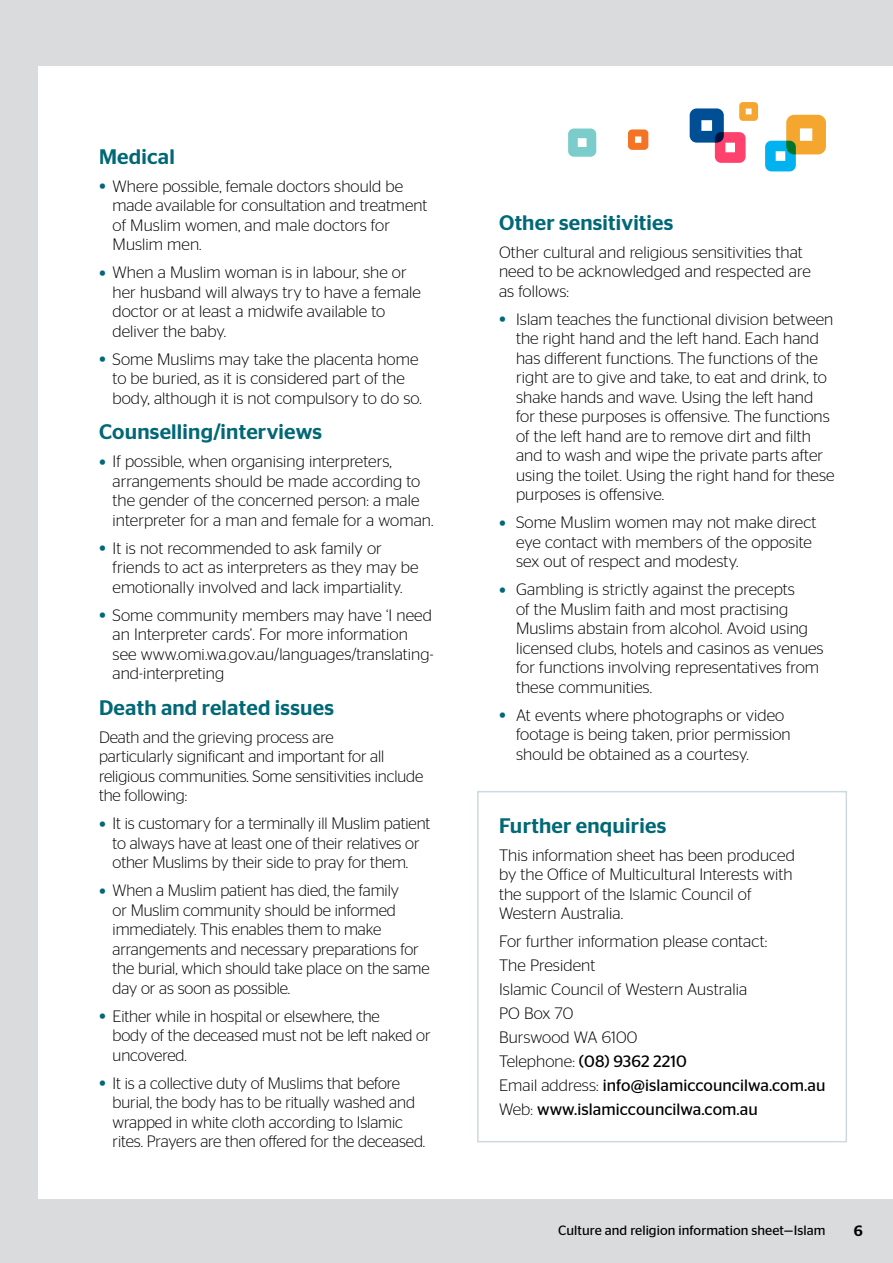
<style>
.page{position:relative;width:893px;height:1263px;background:#dadbdc}
.page>*{position:absolute;margin:0;border:0;box-sizing:border-box;transform-origin:0 0}
.t1{font:500 21px "Stag Sans";letter-spacing:.01em;color:#006876}
.t2{font:300 16.5px/19.5px "Stag Sans";letter-spacing:.005em;color:#000}
.t3{font:500 15px "Stag Sans";color:#000}
.t4{font:13.5px "Stag Sans";letter-spacing:.005em;color:#000}
.s1{font-weight:400;font-size:21px;color:#006876}
.s2{font-weight:400}
</style>
<div class="page">
<div style="left:38px;top:66px;width:855px;height:1133px;background:#fff"></div>
<div style="left:477px;top:791px;width:370px;height:351px;border:2px solid #ccdadf"></div>
<svg style="left:765px;top:115px;width:61px;height:56px"></svg>
<svg style="left:690px;top:102px;width:68px;height:61px"></svg>
<svg style="left:568px;top:129px;width:28px;height:28px"></svg>
<svg style="left:628px;top:129px;width:20px;height:21px"></svg>
<p class="t1" style="left:99px;top:144px;width:77px">Medical</p>
<p class="t2" style="left:113px;top:176px;width:316px;text-indent:-14px"><span class="s1">•</span> Where possible, female doctors should be made available for consultation and treatment of Muslim women, and male doctors for Muslim men.</p>
<p class="t2" style="left:113px;top:262px;width:310px;text-indent:-13px"><span class="s1">•</span> When a Muslim woman is in labour, she or her husband will always try to have a female doctor or at least a midwife available to deliver the baby.</p>
<p class="t2" style="left:113px;top:349px;width:311px;text-indent:-13px"><span class="s1">•</span> Some Muslims may take the placenta home to be buried, as it is considered part of the body, although it is not compulsory to do so.</p>
<p class="t1" style="left:99px;top:420px;width:225px">Counselling/interviews</p>
<p class="t2" style="left:113px;top:451px;width:322px;text-indent:-13px"><span class="s1">•</span> If possible, when organising interpreters, arrangements should be made according to the gender of the concerned person: a male interpreter for a man and female for a woman.</p>
<p class="t2" style="left:113px;top:538px;width:307px;text-indent:-13px"><span class="s1">•</span> It is not recommended to ask family or friends to act as interpreters as they may be emotionally involved and lack impartiality.</p>
<p class="t2" style="left:113px;top:605px;width:322px;text-indent:-13px"><span class="s1">•</span> Some community members may have ‘I need an Interpreter cards’. For more information see www.omi.wa.gov.au/languages/translating&shy;and-interpreting</p>
<p class="t1" style="left:99px;top:695px;width:237px">Death and related issues</p>
<p class="t2" style="left:99px;top:727px;width:326px">Death and the grieving process are<br>particularly significant and important for all religious communities. Some sensitivities include the following:</p>
<p class="t2" style="left:99px;top:813px;width:333px;text-align:center"><span class="s1">•</span> It is customary for a terminally ill Muslim patient to always have at least one of their relatives or other Muslims by their side to pray for them.</p>
<p class="t2" style="left:113px;top:880px;width:319px;text-indent:-14px"><span class="s1">•</span> When a Muslim patient has died, the family<br>or Muslim community should be informed immediately. This enables them to make arrangements and necessary preparations for the burial, which should take place on the same day or as soon as possible.</p>
<p class="t2" style="left:113px;top:1006px;width:320px;text-indent:-14px"><span class="s1">•</span> Either while in hospital or elsewhere, the<br>body of the deceased must not be left naked or uncovered.</p>
<p class="t2" style="left:113px;top:1073px;width:314px;text-indent:-14px"><span class="s1">•</span> It is a collective duty of Muslims that before burial, the body has to be ritually washed and wrapped in white cloth according to Islamic rites. Prayers are then offered for the deceased.</p>
<p class="t1" style="left:499px;top:210px;width:176px">Other sensitivities</p>
<p class="t2" style="left:499px;top:242px;width:313px">Other cultural and religious sensitivities that need to be acknowledged and respected are as follows:</p>
<p class="t2" style="left:516px;top:309px;width:320px;text-indent:-17px"><span class="s1">•</span> Islam teaches the functional division between the right hand and the left hand. Each hand has different functions. The functions of the right are to give and take, to eat and drink, to shake hands and wave. Using the left hand for these purposes is offensive. The functions of the left hand are to remove dirt and filth and to wash and wipe the private parts after using the toilet. Using the right hand for these purposes is offensive.</p>
<p class="t2" style="left:516px;top:512px;width:302px;text-indent:-17px"><span class="s1">•</span> Some Muslim women may not make direct eye contact with members of the opposite sex out of respect and modesty.</p>
<p class="t2" style="left:516px;top:579px;width:309px;text-indent:-17px"><span class="s1">•</span> Gambling is strictly against the precepts<br>of the Muslim faith and most practising Muslims abstain from alcohol. Avoid using licensed clubs, hotels and casinos as venues for functions involving representatives from these communities.</p>
<p class="t2" style="left:516px;top:705px;width:276px;text-indent:-17px"><span class="s1">•</span> At events where photographs or video footage is being taken, prior permission should be obtained as a courtesy.</p>
<p class="t1" style="left:499px;top:813px;width:169px">Further enquiries</p>
<p class="t2" style="left:499px;top:845px;width:297px">This information sheet has been produced by the Office of Multicultural Interests with the support of the Islamic Council of Western Australia.</p>
<p class="t2" style="left:499px;top:929px;width:328px;line-height:24px">For further information please contact:<br>The President<br>Islamic Council of Western Australia<br>PO Box 70<br>Burswood WA 6100<br>Telephone: <span class="s2">(08) 9362 2210<br></span>Email address: <span class="s2">info@islamiccouncilwa.com.au<br></span>Web: <span class="s2">www.islamiccouncilwa.com.au</span></p>
<p class="t4" style="left:558px;top:1223px;width:269px">Culture and religion information sheet—Islam</p>
<p class="t3" style="left:854px;top:1222px;width:11px">6</p>
</div>
